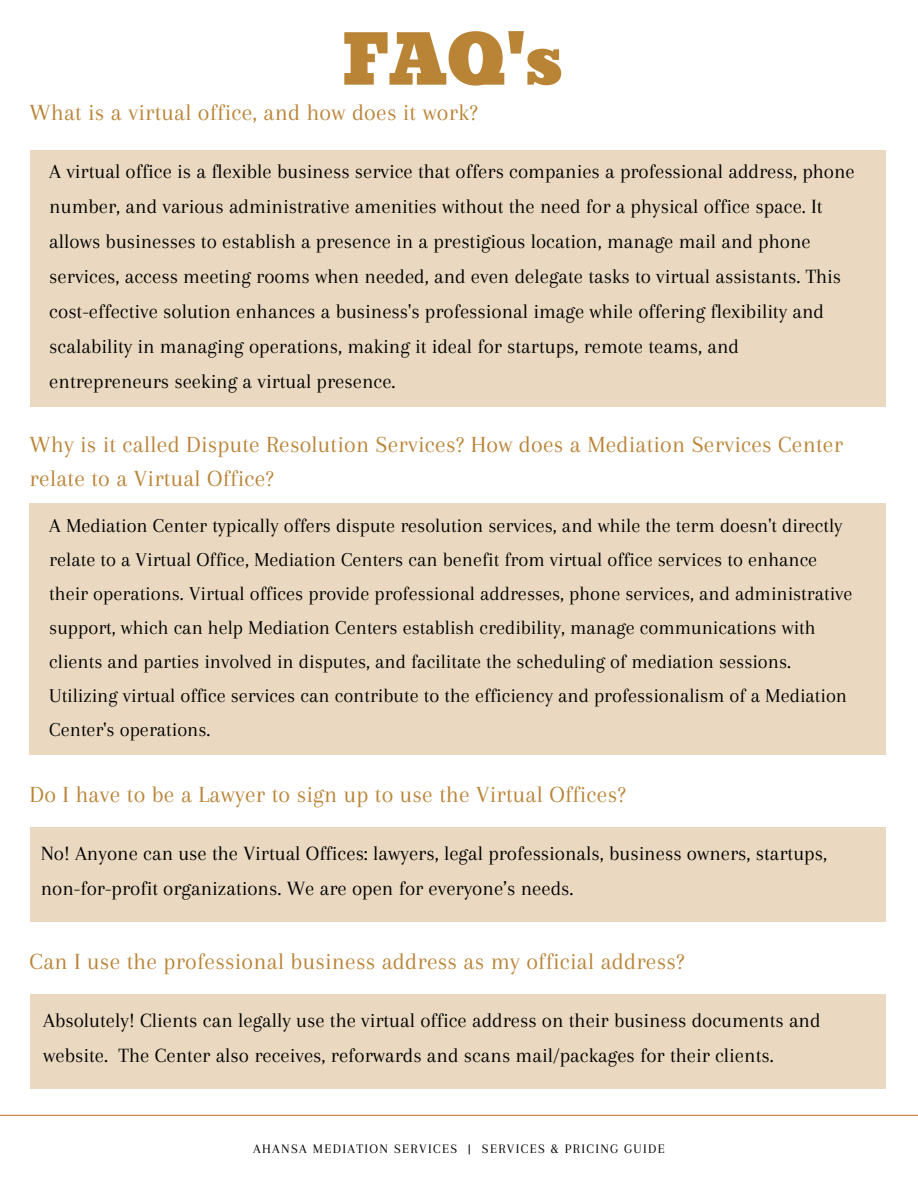
<style>
.page{position:relative;width:918px;height:1188px;background:#fff}
.page>*{position:absolute;margin:0;border:0;box-sizing:border-box;transform-origin:0 0}
.t1{font:67.5px "Bevan";color:#ba8437}
.t2{font:24px/34.8px "Arapey";letter-spacing:.01em;color:#ba8437}
.t3{font:21px/34.8px "Arapey";color:#000}
.t4{font:20.4px/33.9px "Arapey";color:#000}
.t5{font:13.5px "Arapey";letter-spacing:.1em;color:#000}
</style>
<div class="page">
<div style="left:30px;top:150px;width:855px;height:257px;background:#ead9c0"></div>
<div style="left:30px;top:503px;width:856px;height:251px;background:#ead9c0"></div>
<div style="left:30px;top:827px;width:856px;height:95px;background:#ead9c0"></div>
<hr style="left:0;top:1115px;width:918px;height:1px;background:#ba8437">
<div style="left:30px;top:994px;width:856px;height:95px;background:#ead9c0"></div>
<h1 class="t1" style="left:341px;top:7px;width:225px">FAQ's</h1>
<p class="t2" style="left:30px;top:95px;width:450px">What is a virtual office, and how does it work?</p>
<p class="t3" style="left:49px;top:154px;width:807px">A virtual office is a flexible business service that offers companies a professional address, phone number, and various administrative amenities without the need for a physical office space. It allows businesses to establish a presence in a prestigious location, manage mail and phone services, access meeting rooms when needed, and even delegate tasks to virtual assistants. This cost-effective solution enhances a business's professional image while offering flexibility and scalability in managing operations, making it ideal for startups, remote teams, and entrepreneurs seeking a virtual presence.</p>
<p class="t2" style="left:30px;top:426px;width:815px">Why is it called Dispute Resolution Services? How does a Mediation Services Center relate to a Virtual Office?</p>
<p class="t4" style="left:49px;top:509px;width:805px">A Mediation Center typically offers dispute resolution services, and while the term doesn't directly relate to a Virtual Office, Mediation Centers can benefit from virtual office services to enhance their operations. Virtual offices provide professional addresses, phone services, and administrative support, which can help Mediation Centers establish credibility, manage communications with clients and parties involved in disputes, and facilitate the scheduling of mediation sessions.<br>Utilizing virtual office services can contribute to the efficiency and professionalism of a Mediation Center's operations.</p>
<p class="t2" style="left:30px;top:777px;width:598px">Do I have to be a Lawyer to sign up to use the Virtual Offices?</p>
<p class="t3" style="left:41px;top:836px;width:788px">No! Anyone can use the Virtual Offices: lawyers, legal professionals, business owners, startups, non-for-profit organizations. We are open for everyone’s needs.</p>
<p class="t2" style="left:30px;top:944px;width:657px">Can I use the professional business address as my official address?</p>
<p class="t3" style="left:43px;top:1003px;width:779px">Absolutely! Clients can legally use the virtual office address on their business documents and website. The Center also receives, reforwards and scans mail/packages for their clients.</p>
<p class="t5" style="left:253px;top:1141px;width:413px">AHANSA MEDIATION SERVICES | SERVICES &amp; PRICING GUIDE</p>
</div>
